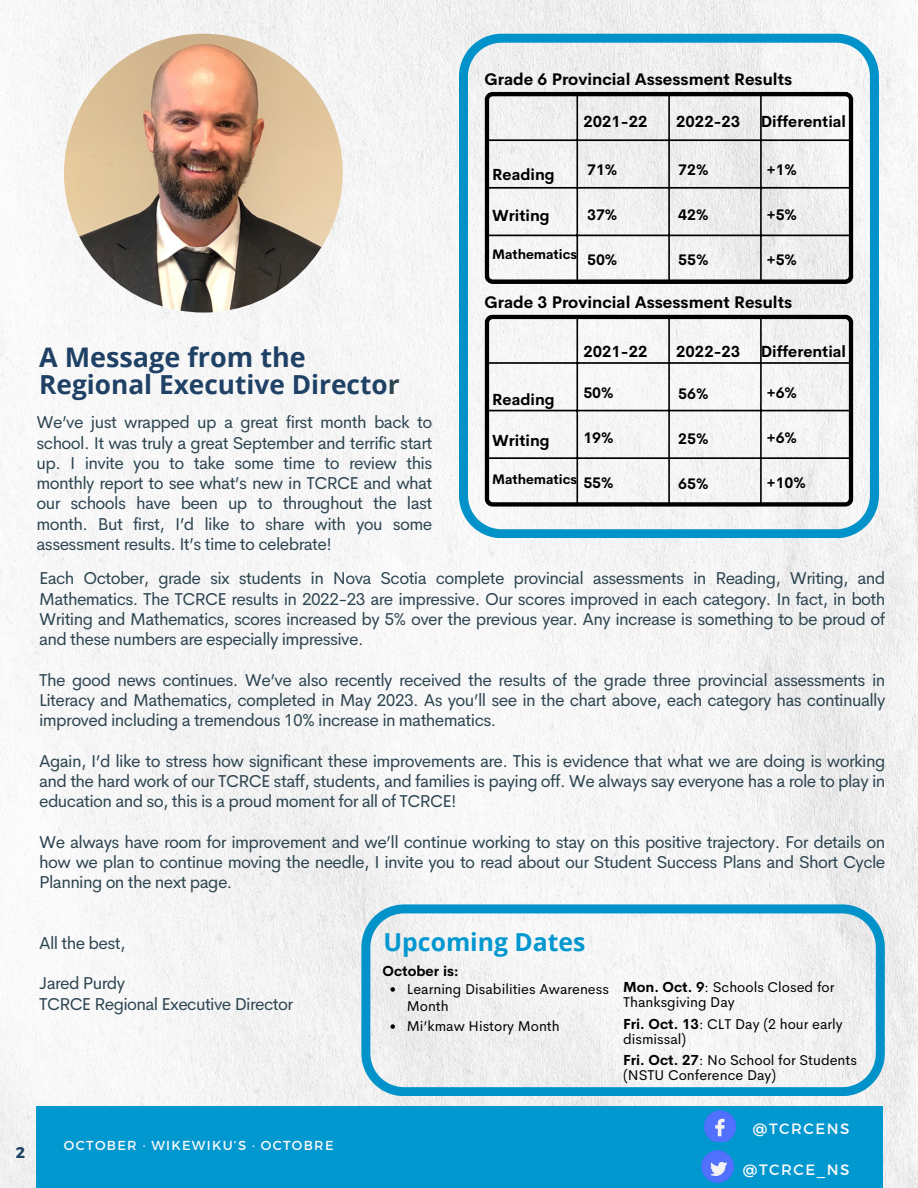
<style>
.page{position:relative;width:918px;height:1188px;background:#fff}
.page>*{position:absolute;margin:0;border:0;box-sizing:border-box;transform-origin:0 0}
.t1{font:700 27px "Open Sans";color:#1f4165}
.t2{font:700 26.25px "Open Sans";color:#1f4165}
.t3{font:700 24.75px "Open Sans";color:#0197cf}
.t4{font:17.25px/20.2px "Cerebri Sans";letter-spacing:-.035em;color:#2c4450;text-align:justify}
.t5{font:700 16.5px "Cerebri Sans";color:#000}
.t6{font:700 15.75px "Cerebri Sans";color:#000}
.t7{font:700 15.6px "Montserrat";color:#1f4165}
.t8{font:700 15px "Cerebri Sans";color:#000}
.t9{font:15px "Montserrat";letter-spacing:.1em;color:#fafafa}
.t10{font:14.25px/14.7px "Cerebri Sans";color:#000}
.t11{font:700 14.25px "Cerebri Sans";color:#000}
.t12{font:700 13.5px "Cerebri Sans";color:#000}
.t13{font:13.05px "Montserrat";letter-spacing:.1em;color:#fafafa}
.s1{color:#2c4450}
.s2{font-weight:700}
</style>
<div class="page">
<img style="left:0;top:0;width:918px;height:1188px">
<div style="left:37px;top:1106px;width:846px;height:82px;background:#0197cf"></div>
<img style="left:704px;top:1110px;width:33px;height:32px">
<img style="left:701px;top:1150px;width:32px;height:32px">
<img style="left:64px;top:34px;width:279px;height:279px;border-radius:50%">
<svg style="left:459px;top:34px;width:420px;height:504px"></svg>
<svg style="left:485px;top:92px;width:368px;height:192px"></svg>
<hr style="left:486px;top:553px;width:366px;height:1px;background:#000">
<svg style="left:485px;top:315px;width:368px;height:192px"></svg>
<svg style="left:361px;top:904px;width:523px;height:192px"></svg>
<svg style="left:390px;top:987px;width:5px;height:5px"></svg>
<svg style="left:390px;top:1024px;width:5px;height:5px"></svg>
<p class="t5" style="left:485px;top:68px;width:309px">Grade 6 Provincial Assessment Results</p>
<p class="t6" style="left:583px;top:111px;width:66px">2021-22</p>
<p class="t6" style="left:676px;top:111px;width:66px">2022-23</p>
<p class="t6" style="left:761px;top:111px;width:87px">Differential</p>
<p class="t6" style="left:492px;top:165px;width:64px">Reading</p>
<p class="t6" style="left:492px;top:205px;width:59px">Writing</p>
<p class="t12" style="left:492px;top:246px;width:86px">Mathematics</p>
<p class="t8" style="left:587px;top:160px;width:32px">71%</p>
<p class="t8" style="left:587px;top:205px;width:32px">37%</p>
<p class="t8" style="left:587px;top:250px;width:32px">50%</p>
<p class="t8" style="left:678px;top:160px;width:32px">72%</p>
<p class="t8" style="left:678px;top:205px;width:32px">42%</p>
<p class="t8" style="left:678px;top:250px;width:32px">55%</p>
<p class="t8" style="left:767px;top:160px;width:32px">+1%</p>
<p class="t8" style="left:767px;top:205px;width:32px">+5%</p>
<p class="t8" style="left:767px;top:250px;width:32px">+5%</p>
<p class="t1" style="left:39px;top:338px;width:268px">A Message from the</p>
<p class="t2" style="left:39px;top:366px;width:362px">Regional Executive Directo<span class="s1">r</span></p>
<p class="t4" style="left:37px;top:412px;width:397px">We’ve just wrapped up a great first month back to school. It was truly a great September and terrific start up. I invite you to take some time to review this monthly report to see what’s new in TCRCE and what our schools have been up to throughout the last month. But first, I’d like to share with you some assessment results. It’s time to celebrate!</p>
<p class="t5" style="left:485px;top:291px;width:309px">Grade 3 Provincial Assessment Results</p>
<p class="t6" style="left:583px;top:341px;width:66px">2021-22</p>
<p class="t6" style="left:676px;top:341px;width:66px">2022-23</p>
<p class="t6" style="left:761px;top:341px;width:87px">Differential</p>
<p class="t8" style="left:583px;top:383px;width:32px">50%</p>
<p class="t8" style="left:583px;top:428px;width:32px">19%</p>
<p class="t8" style="left:583px;top:473px;width:32px">55%</p>
<p class="t6" style="left:492px;top:390px;width:64px">Reading</p>
<p class="t6" style="left:492px;top:430px;width:59px">Writing</p>
<p class="t12" style="left:492px;top:471px;width:86px">Mathematics</p>
<p class="t8" style="left:678px;top:384px;width:32px">56%</p>
<p class="t8" style="left:678px;top:429px;width:32px">25%</p>
<p class="t8" style="left:678px;top:474px;width:32px">65%</p>
<p class="t8" style="left:767px;top:383px;width:32px">+6%</p>
<p class="t8" style="left:767px;top:428px;width:32px">+6%</p>
<p class="t8" style="left:767px;top:473px;width:41px">+10%</p>
<p class="t4" style="left:39px;top:568px;width:848px">Each October, grade six students in Nova Scotia complete provincial assessments in Reading, Writing, and Mathematics. The TCRCE results in 2022-23 are impressive. Our scores improved in each category. In fact, in both Writing and Mathematics, scores increased by 5% over the previous year. Any increase is something to be proud of and these numbers are especially impressive.</p>
<p class="t4" style="left:39px;top:669px;width:848px">The good news continues. We’ve also recently received the results of the grade three provincial assessments in Literacy and Mathematics, completed in May 2023. As you’ll see in the chart above, each category has continually improved including a tremendous 10% increase in mathematics.</p>
<p class="t4" style="left:39px;top:750px;width:848px">Again, I’d like to stress how significant these improvements are. This is evidence that what we are doing is working and the hard work of our TCRCE staff, students, and families is paying off. We always say everyone has a role to play in education and so, this is a proud moment for all of TCRCE!</p>
<p class="t4" style="left:39px;top:831px;width:848px">We always have room for improvement and we’ll continue working to stay on this positive trajectory. For details on how we plan to continue moving the needle, I invite you to read about our Student Success Plans and Short Cycle Planning on the next page.</p>
<p class="t4" style="left:39px;top:933px;width:88px">All the best,</p>
<p class="t4" style="left:39px;top:973px;width:88px">Jared Purdy</p>
<p class="t4" style="left:39px;top:993px;width:256px">TCRCE Regional Executive Director</p>
<p class="t3" style="left:384px;top:925px;width:203px">Upcoming Dates</p>
<p class="t10" style="left:407px;top:981px;width:204px;line-height:16.8px">Learning Disabilities Awareness<br>Month</p>
<p class="t10" style="left:407px;top:1019px;width:154px">Mi’kmaw History Month</p>
<p class="t11" style="left:383px;top:962px;width:77px">October is:</p>
<p class="t10" style="left:623px;top:980px;width:213px"><span class="s2">Mon. Oct. 9</span>: Schools Closed for<br>Thanksgiving Day</p>
<p class="t10" style="left:623px;top:1017px;width:221px"><span class="s2">Fri. Oct. 13</span>: CLT Day (2 hour early dismissal)</p>
<p class="t10" style="left:623px;top:1053px;width:235px"><span class="s2">Fri. Oct. 27</span>: No School for Students (NSTU Conference Day)</p>
<p class="t7" style="left:16px;top:1142px;width:11px">2</p>
<p class="t13" style="left:64px;top:1137px;width:271px">OCTOBER · WIKEWIKU’S · OCTOBRE</p>
<p class="t9" style="left:753px;top:1119px;width:98px">@TCRCENS</p>
<p class="t9" style="left:743px;top:1160px;width:108px">@TCRCE_NS</p>
</div>
